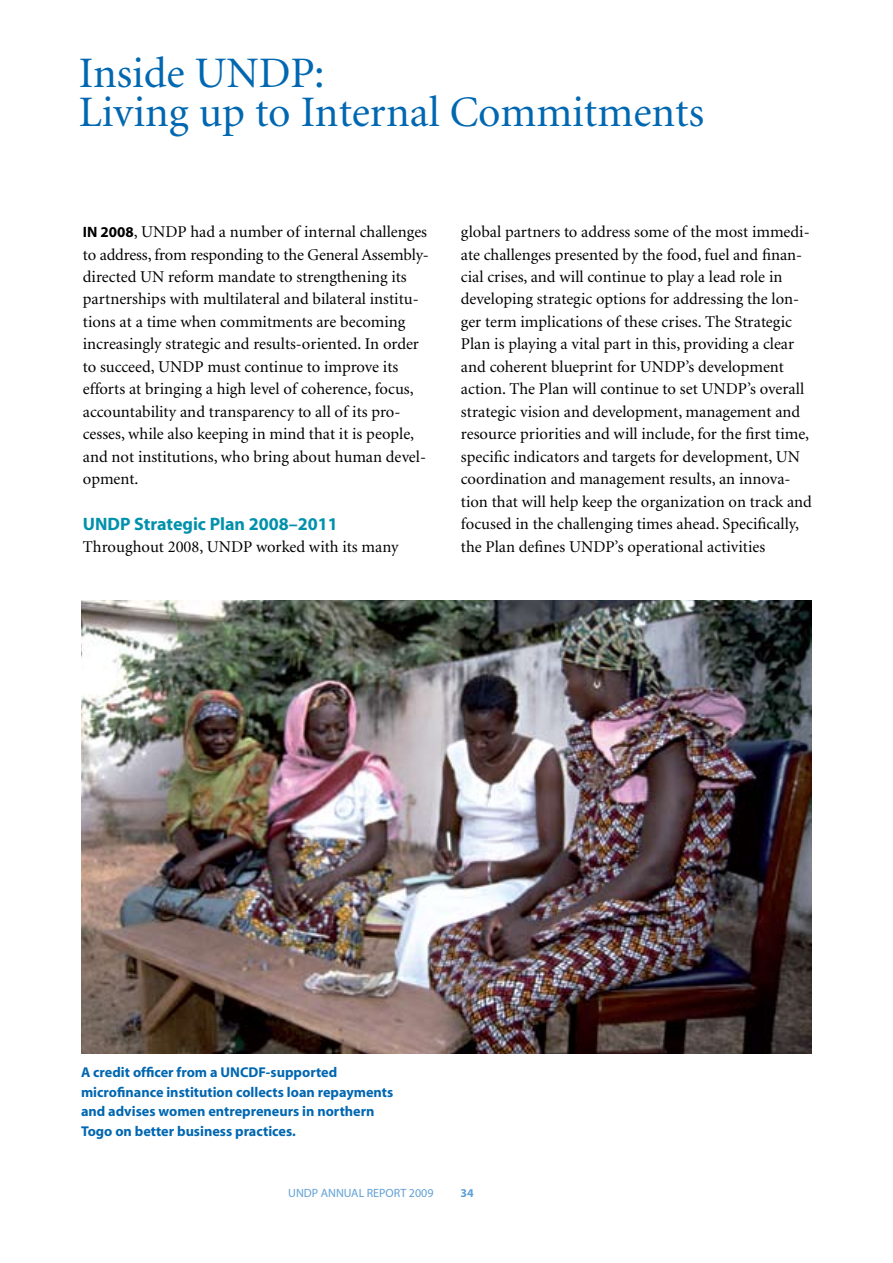
<style>
.page{position:relative;width:893px;height:1263px;background:#fff}
.page>*{position:absolute;margin:0;border:0;box-sizing:border-box;transform-origin:0 0}
.t1{font:43.5px/39px "Minion";color:#0067b1}
.t2{font:700 18px "Myriad";color:#0091ac}
.t3{font:16.5px/22.5px "Minion";color:#000}
.t4{font:700 14.25px/19.5px "Myriad";color:#0067b1}
.t5{font:12px "Myriad";color:#62a1d7}
.t6{font:700 12px "Myriad";color:#62a1d7}
.s1{font-family:"Myriad";font-weight:700;font-size:15px}
</style>
<div class="page">
<img style="left:82px;top:600px;width:729px;height:453px">
<h1 class="t1" style="left:79px;top:55px;width:627px">Inside UNDP:<br>Living up to Internal Commitments</h1>
<p class="t3" style="left:83px;top:221px;width:348px"><span class="s1">In 2008</span>, UNDP had a number of internal challenges to address, from responding to the General Assembly&shy;directed UN reform mandate to strengthening its partnerships with multilateral and bilateral institu&shy;tions at a time when commitments are becoming increasingly strategic and results-oriented. In order to succeed, UNDP must continue to improve its efforts at bringing a high level of coherence, focus, accountability and transparency to all of its pro&shy;cesses, while also keeping in mind that it is people, and not institutions, who bring about human devel&shy;opment.</p>
<p class="t2" style="left:83px;top:514px;width:256px">UNDP Strategic Plan 2008–2011</p>
<p class="t3" style="left:83px;top:536px;width:317px">Throughout 2008, UNDP worked with its many</p>
<p class="t3" style="left:461px;top:221px;width:353px">global partners to address some of the most immedi&shy;ate challenges presented by the food, fuel and finan&shy;cial crises, and will continue to play a lead role in developing strategic options for addressing the lon&shy;ger term implications of these crises. The Strategic Plan is playing a vital part in this, providing a clear and coherent blueprint for UNDP’s development action. The Plan will continue to set UNDP’s overall strategic vision and development, management and resource priorities and will include, for the first time, specific indicators and targets for development, UN coordination and management results, an innova&shy;tion that will help keep the organization on track and focused in the challenging times ahead. Specifically, the Plan defines UNDP’s operational activities</p>
<p class="t4" style="left:81px;top:1063px;width:314px">A credit officer from a UNCDF-supported microfinance institution collects loan repayments and advises women entrepreneurs in northern Togo on better business practices.</p>
<p class="t5" style="left:288px;top:1187px;width:9px">UNDP</p>
<p class="t5" style="left:321px;top:1187px;width:9px">ANNUA</p>
<p class="t5" style="left:359px;top:1187px;width:76px">L REPORT 2009</p>
<p class="t6" style="left:461px;top:1187px;width:15px">34</p>
</div>
